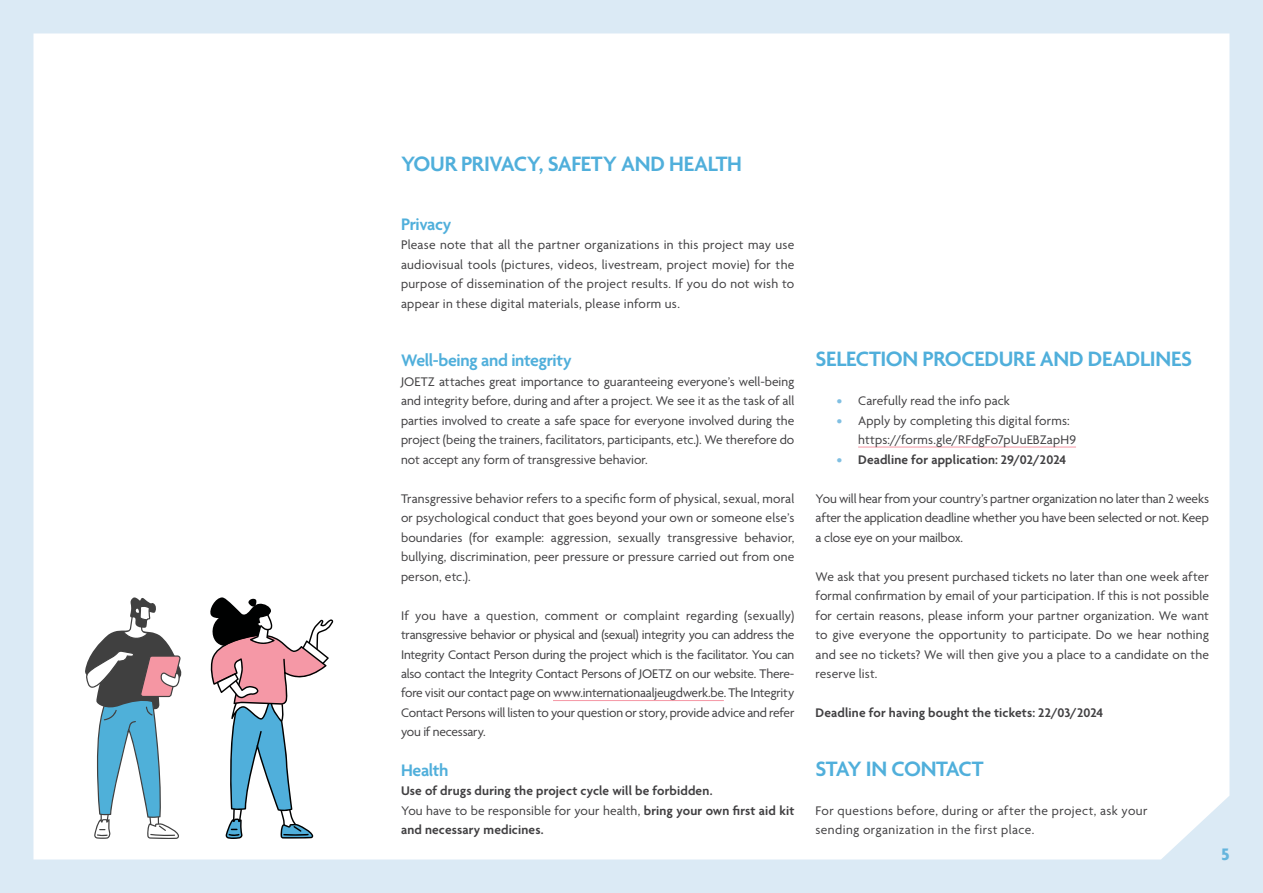
<style>
.page{position:relative;width:1263px;height:893px;background:#dbeaf5}
.page>*{position:absolute;margin:0;border:0;box-sizing:border-box;transform-origin:0 0}
.t1{font:600 22.5px "Agenda";letter-spacing:-.015em;color:#50afdb}
.t2{font:600 22.5px "Agenda";letter-spacing:-.035em;color:#50afdb}
.t3{font:600 18px "Agenda";letter-spacing:-.02em;color:#50afdb}
.t4{font:700 18px "Agenda";color:#65b5dd}
.t5{font:13.5px/19.5px "Agenda";letter-spacing:.005em;color:#414042;text-align:justify}
.t6{font:600 13.5px/19.5px "Agenda";letter-spacing:.01em;color:#414042}
.t7{font:13.5px/19.5px "Agenda";letter-spacing:.03em;color:#414042}
.s1{font-weight:400}
.s2{font-weight:600;color:#80bfe2}
.s3{color:#80bfe2}
</style>
<div class="page">
<div style="left:33px;top:33px;width:1196px;height:826px;background:#fff"></div>
<hr style="left:553px;top:700px;width:171px;height:1px;background:#f597a5">
<hr style="left:858px;top:447px;width:218px;height:1px;background:#f597a5">
<svg style="left:208px;top:597px;width:125px;height:242px"></svg>
<svg style="left:84px;top:596px;width:98px;height:243px"></svg>
<h1 class="t1" style="left:401px;top:152px;width:342px">YOUR PRIVACY, SAFETY AND HEALTH</h1>
<h2 class="t3" style="left:401px;top:214px;width:52px">Privacy</h2>
<p class="t5" style="left:401px;top:236px;width:395px">Please note that all the partner organizations in this project may use audiovisual tools (pictures, videos, livestream, project movie) for the purpose of dissemination of the project results. If you do not wish to appear in these digital materials, please inform us.</p>
<h2 class="t3" style="left:401px;top:351px;width:172px">Well-being and integrity</h2>
<p class="t5" style="left:401px;top:372px;width:395px">JOETZ attaches great importance to guaranteeing everyone’s well-being and integrity before, during and after a project. We see it as the task of all parties involved to create a safe space for everyone involved during the project (being the trainers, facilitators, participants, etc.). We therefore do not accept any form of transgressive behavior.</p>
<p class="t5" style="left:401px;top:489px;width:395px">Transgressive behavior refers to a specific form of physical, sexual, moral or psychological conduct that goes beyond your own or someone else’s boundaries (for example: aggression, sexually transgressive behavior, bullying, discrimination, peer pressure or pressure carried out from one person, etc.).</p>
<p class="t5" style="left:401px;top:606px;width:395px">If you have a question, comment or complaint regarding (sexually) transgressive behavior or physical and (sexual) integrity you can address the Integrity Contact Person during the project which is the facilitator. You can also contact the Integrity Contact Persons of JOETZ on our website. There&shy;fore visit our contact page on www.internationaaljeugdwerk.be. The Integrity Contact Persons will listen to your question or story, provide advice and refer you if necessary.</p>
<h2 class="t3" style="left:401px;top:760px;width:49px">Health</h2>
<p class="t6" style="left:401px;top:782px;width:395px">Use of drugs during the project cycle will be forbidden.<br><span class="s1">You have to be responsible for your health,</span> bring your own first aid kit and necessary medicines.</p>
<h1 class="t1" style="left:816px;top:347px;width:378px">SELECTION PROCEDURE AND DEADLINES</h1>
<p class="t5" style="left:837px;top:392px;width:174px"><span class="s2">•</span> Carefully read the info pack</p>
<p class="t5" style="left:858px;top:411px;width:219px;text-indent:-21px"><span class="s2">•</span> Apply by completing this digital forms: https://forms.gle/RFdgFo7pUuEBZapH9</p>
<p class="t6" style="left:837px;top:450px;width:231px"><span class="s3">•</span> Deadline for application: 29/02/2024</p>
<p class="t5" style="left:816px;top:489px;width:395px">You will hear from your country’s partner organization no later than 2 weeks after the application deadline whether you have been selected or not. Keep a close eye on your mailbox.</p>
<p class="t5" style="left:816px;top:567px;width:395px">We ask that you present purchased tickets no later than one week after formal confirmation by email of your participation. If this is not possible for certain reasons, please inform your partner organization. We want to give everyone the opportunity to participate. Do we hear nothing and see no tickets? We will then give you a place to a candidate on the reserve list.</p>
<p class="t6" style="left:816px;top:704px;width:289px">Deadline for having bought the tickets: 22/03/2024</p>
<h1 class="t2" style="left:816px;top:756px;width:170px">STAY IN CONTACT</h1>
<p class="t7" style="left:816px;top:801px;width:333px">For questions before, during or after the project, ask your sending organization in the first place.</p>
<h2 class="t4" style="left:1221px;top:844px;width:10px">5</h2>
</div>
